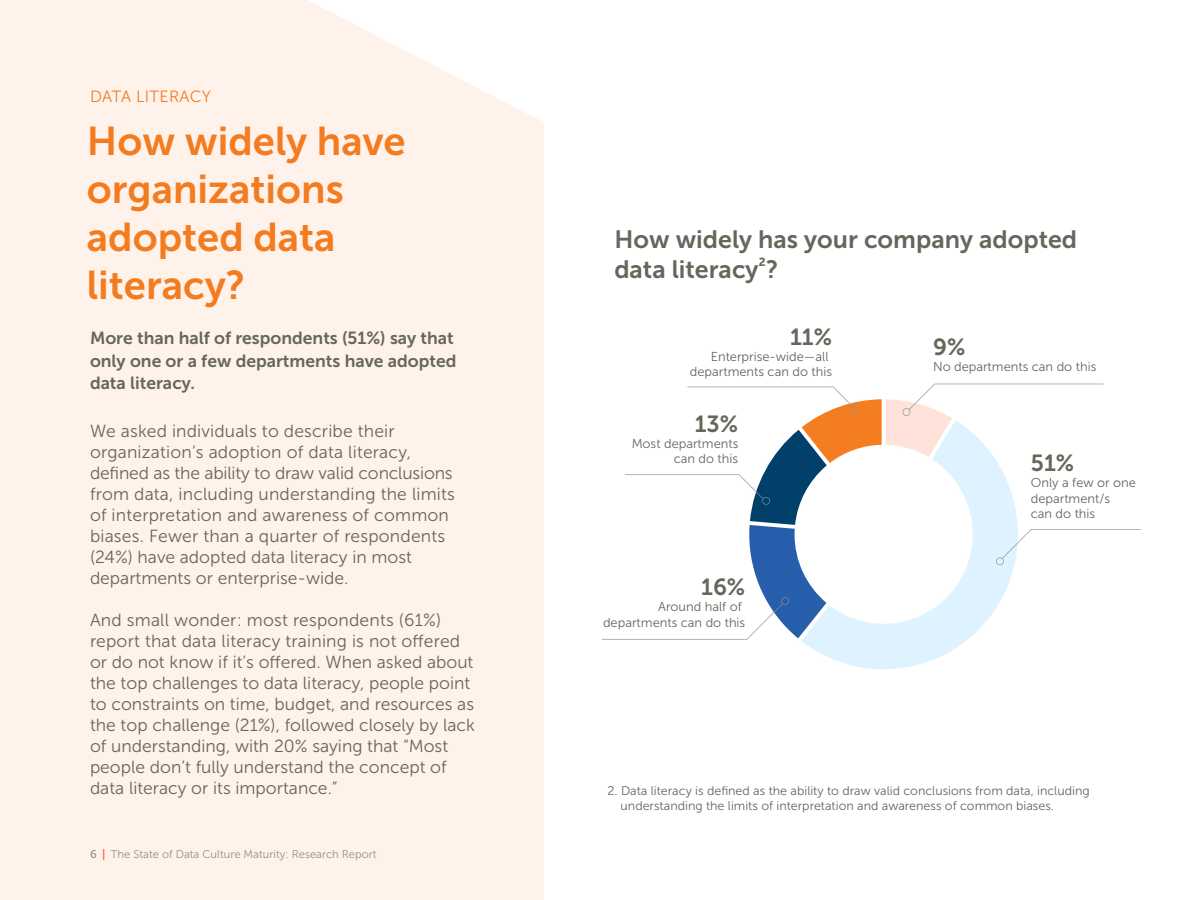
<style>
.page{position:relative;width:1200px;height:900px;background:#fff}
.page>*{position:absolute;margin:0;border:0;box-sizing:border-box;transform-origin:0 0}
.t1{font:40px/48px "Museo Sans 700";color:#f47c20}
.t2{font:25px/30px "Museo Sans 700";color:#65665c}
.t3{font:23.25px "Museo Sans 700";color:#66665c}
.t4{font:17.5px/21px "Museo Sans 300";color:#65665c}
.t5{font:17.5px/22.5px "Museo Sans 700";color:#65665c}
.t6{font:16.25px "Museo Sans 300";letter-spacing:.02em;color:#f47c20}
.t7{font:12.94px/15.5px "Museo Sans 300";color:#66665c;text-align:right}
.t8{font:12.5px/15px "Museo Sans 300";color:#65665c}
.t9{font:11.25px "Museo Sans 300";color:#929185}
.s1{font-family:"Museo Sans 500"}
.s2{font-family:"Museo Sans 700";color:#f26a24}
</style>
<div class="page">
<div style="left:0;top:0;width:544px;height:900px;background:#fff2eb"></div>
<svg style="left:802px;top:641px;width:163px;height:28px;fill:#def2ff"></svg>
<svg style="left:602px;top:384px;width:539px;height:257px"></svg>
<p class="t6" style="left:90px;top:88px;width:123px">DATA LITERACY</p>
<h1 class="t1" style="left:87px;top:117px;width:320px">How widely have organizations adopted data literacy?</h1>
<p class="t5" style="left:90px;top:327px;width:368px">More than half of respondents (51%) say that only one or a few departments have adopted data literacy.</p>
<p class="t4" style="left:90px;top:420px;width:366px">We asked individuals to describe their organization’s adoption of data literacy, defined as the ability to draw valid conclusions from data, including understanding the limits of interpretation and awareness of common biases. Fewer than a quarter of respondents (24%) have adopted data literacy in most departments or enterprise-wide.</p>
<p class="t4" style="left:90px;top:609px;width:386px">And small wonder: most respondents (61%) report that data literacy training is not offered or do not know if it’s offered. When asked about the top challenges to data literacy, people point to constraints on time, budget, and resources as the top challenge (21%), followed closely by lack of understanding, with 20% saying that “Most people don’t fully understand the concept of data literacy or its importance.”</p>
<p class="t9" style="left:90px;top:848px;width:288px"><span class="s1">6</span> <span class="s2">|</span> The State of Data Culture Maturity: Research Report</p>
<h2 class="t2" style="left:614px;top:224px;width:464px">How widely has your company adopted data literacy<sup>2</sup>?</h2>
<h3 class="t3" style="left:790px;top:324px;width:44px">11%</h3>
<p class="t7" style="left:711px;top:349px;width:119px">Enterprise-wide—all</p>
<p class="t7" style="left:690px;top:364px;width:144px">departments can do this</p>
<h3 class="t3" style="left:695px;top:411px;width:45px">13%</h3>
<p class="t7" style="left:632px;top:436px;width:108px">Most departments can do this</p>
<h3 class="t3" style="left:701px;top:574px;width:46px">16%</h3>
<p class="t7" style="left:603px;top:599px;width:144px">Around half of departments can do this</p>
<h3 class="t3" style="left:933px;top:334px;width:34px">9%</h3>
<p class="t7" style="left:933px;top:359px;width:165px">No departments can do this</p>
<h3 class="t3" style="left:1031px;top:450px;width:45px">51%</h3>
<p class="t7" style="left:1031px;top:475px;width:107px;text-align:left">Only a few or one department/s<br>can do this</p>
<p class="t8" style="left:621px;top:783px;width:471px;text-indent:-13px">2. Data literacy is defined as the ability to draw valid conclusions from data, including understanding the limits of interpretation and awareness of common biases.</p>
</div>
